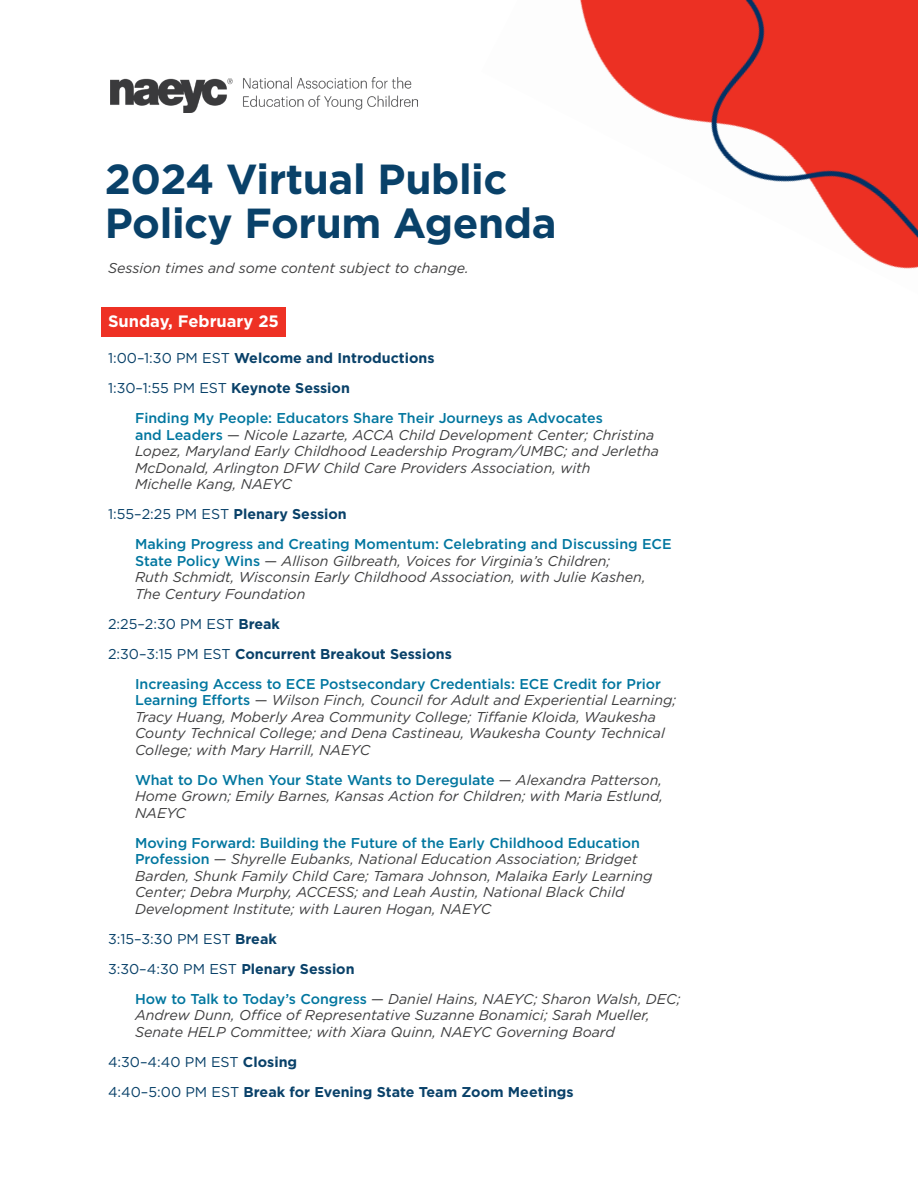
<style>
.page{position:relative;width:918px;height:1188px;background:#fff}
.page>*{position:absolute;margin:0;border:0;box-sizing:border-box;transform-origin:0 0}
.t1{font:700 42px/43.5px "Gotham";letter-spacing:-.01em;color:#094169}
.Date_with_Shading{font:700 16.5px "Gotham";color:#fff}
.body_SANS{font:italic 14.25px/16.5px "Gotham";color:#3e3e3f}
.body_SANS-2{font:14.25px "Gotham";color:#094169}
.body_SANS-3{font:700 14.25px "Gotham";color:#094169}
.s1{font-weight:400}
.s2{font-weight:700}
.s3{font-weight:500;font-style:normal;color:#00769f}
.s4{font-style:normal}
</style>
<div class="page">
<img style="left:580px;top:0;width:338px;height:269px">
<div style="left:101px;top:307px;width:185px;height:30px;background:#ee3124"></div>
<img style="left:110px;top:78px;width:308px;height:34px">
<p class="t1" style="left:105px;top:158px;width:453px">2024 Virtual Public<br>Policy Forum Agenda</p>
<p class="body_SANS" style="left:108px;top:260px;width:362px">Session times and some content subject to change.</p>
<p class="Date_with_Shading" style="left:108px;top:310px;width:173px">Sunday, February 25</p>
<p class="body_SANS-3" style="left:108px;top:349px;width:328px"><span class="s1">1:00–1:30 PM EST</span> Welcome and Introductions</p>
<p class="body_SANS-2" style="left:108px;top:379px;width:243px">1:30–1:55 PM EST <span class="s2">Keynote Session</span></p>
<p class="body_SANS" style="left:135px;top:410px;width:526px"><span class="s3">Finding My People: Educators Share Their Journeys as Advocates<br>and Leaders</span> <span class="s4">—</span> Nicole Lazarte, ACCA Child Development Center; Christina Lopez, Maryland Early Childhood Leadership Program/UMBC; and Jerletha McDonald, Arlington DFW Child Care Providers Association, with<br>Michelle Kang, NAEYC</p>
<p class="body_SANS-2" style="left:108px;top:505px;width:240px">1:55–2:25 PM EST <span class="s2">Plenary Session</span></p>
<p class="body_SANS" style="left:135px;top:536px;width:538px"><span class="s3">Making Progress and Creating Momentum: Celebrating and Discussing ECE State Policy Wins</span> <span class="s4">—</span> Allison Gilbreath, Voices for Virginia’s Children;<br>Ruth Schmidt, Wisconsin Early Childhood Association, with Julie Kashen, The Century Foundation</p>
<p class="body_SANS-2" style="left:108px;top:615px;width:174px">2:25–2:30 PM EST <span class="s2">Break</span></p>
<p class="body_SANS-3" style="left:108px;top:644px;width:345px"><span class="s1">2:30–3:15 PM EST</span> Concurrent Breakout Sessions</p>
<p class="body_SANS" style="left:135px;top:675px;width:543px"><span class="s3">Increasing Access to ECE Postsecondary Credentials: ECE Credit for Prior Learning Efforts</span> <span class="s4">—</span> Wilson Finch, Council for Adult and Experiential Learning; Tracy Huang, Moberly Area Community College; Tiffanie Kloida, Waukesha County Technical College; and Dena Castineau, Waukesha County Technical College; with Mary Harrill, NAEYC</p>
<p class="body_SANS" style="left:135px;top:771px;width:530px;text-align:justify"><span class="s3">What to Do When Your State Wants to Deregulate</span> <span class="s4">—</span> Alexandra Patterson, Home Grown; Emily Barnes, Kansas Action for Children; with Maria Estlund, NAEYC</p>
<p class="body_SANS" style="left:135px;top:834px;width:519px"><span class="s3">Moving Forward: Building the Future of the Early Childhood Education Profession</span> <span class="s4">—</span> Shyrelle Eubanks, National Education Association; Bridget Barden, Shunk Family Child Care; Tamara Johnson, Malaika Early Learning Center; Debra Murphy, ACCESS; and Leah Austin, National Black Child Development Institute; with Lauren Hogan, NAEYC</p>
<p class="body_SANS-2" style="left:108px;top:930px;width:170px">3:15–3:30 PM EST <span class="s2">Break</span></p>
<p class="body_SANS-2" style="left:108px;top:960px;width:248px">3:30–4:30 PM EST <span class="s2">Plenary Session</span></p>
<p class="body_SANS" style="left:135px;top:990px;width:547px"><span class="s3">How to Talk to Today’s Congress</span> <span class="s4">—</span> Daniel Hains, NAEYC; Sharon Walsh, DEC;<br>Andrew Dunn, Office of Representative Suzanne Bonamici; Sarah Mueller,<br>Senate HELP Committee; with Xiara Quinn, NAEYC Governing Board</p>
<p class="body_SANS-2" style="left:108px;top:1053px;width:191px">4:30–4:40 PM EST <span class="s2">Closing</span></p>
<p class="body_SANS-3" style="left:108px;top:1082px;width:467px"><span class="s1">4:40–5:00 PM EST</span> Break for Evening State Team Zoom Meetings</p>
</div>
